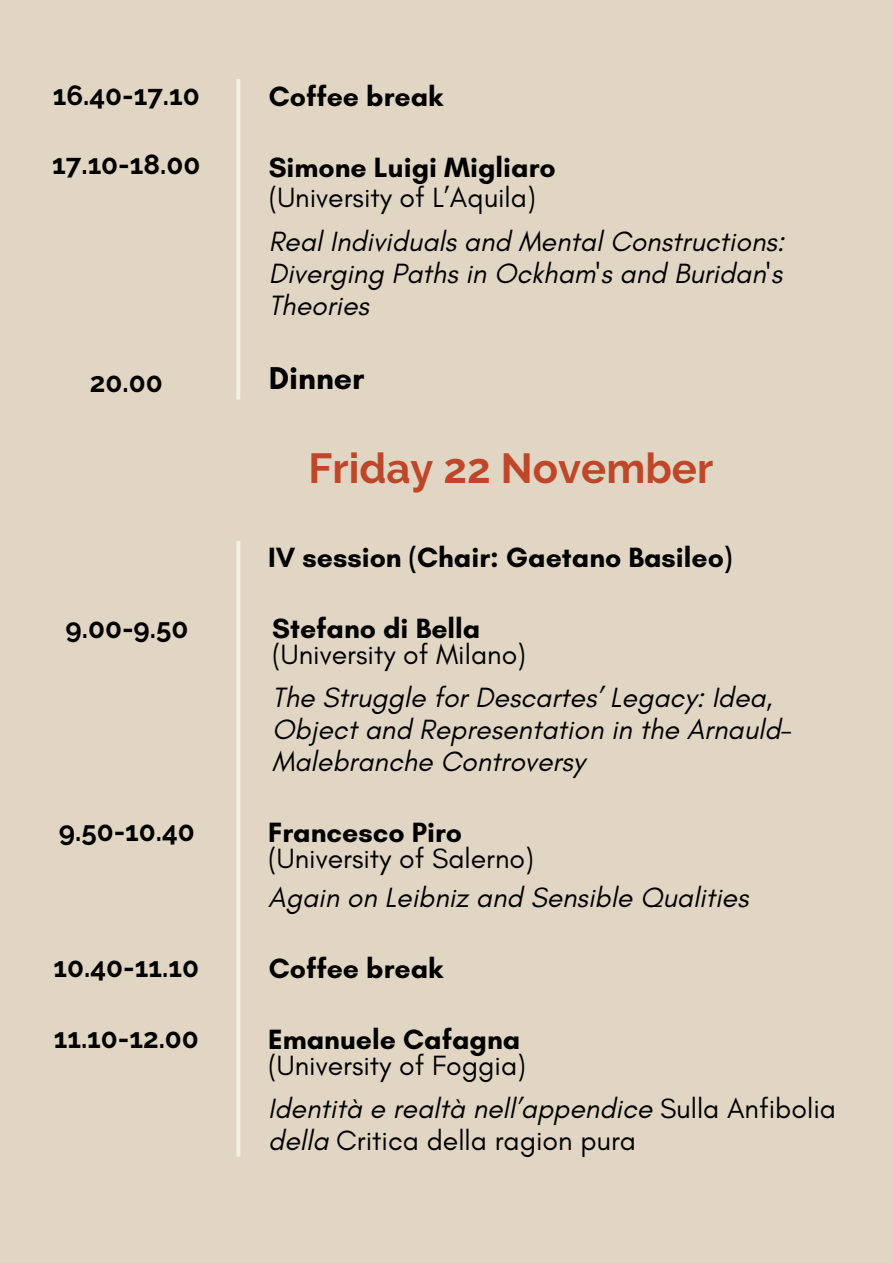
<style>
.page{position:relative;width:893px;height:1263px;background:#e1d6c3}
.page>*{position:absolute;margin:0;border:0;box-sizing:border-box;transform-origin:0 0}
.t1{font:700 41.92px "Raleway";color:#be472a}
.t2{font:700 32.17px "Glacial Indifference";color:#000}
.t3{font:italic 28.42px/32.1px "Glacial Indifference";color:#000;text-align:justify}
.t4{font:28.42px/32.1px "Glacial Indifference";color:#000}
.t5{font:700 28.42px "Glacial Indifference";color:#000}
.t6{font:700 27.67px "Raleway";color:#000}
.s1{font-style:italic}
</style>
<div class="page">
<svg style="left:236px;top:79px;width:4px;height:320px"></svg>
<svg style="left:236px;top:541px;width:4px;height:616px;background:#f1ece4"></svg>
<h3 class="t6" style="left:53px;top:79px;width:148px">16.40-17.10</h3>
<p class="t5" style="left:269px;top:79px;width:176px">Coffee break</p>
<h3 class="t6" style="left:52px;top:148px;width:150px">17.10-18.00</h3>
<h3 class="t5" style="left:269px;top:150px;width:288px">Simone Luigi Migliaro</h3>
<h3 class="t4" style="left:269px;top:181px;width:268px">(University of L’Aquila)</h3>
<p class="t3" style="left:269px;top:225px;width:517px">Real Individuals and Mental Constructions:<br>Diverging Paths in Ockham's and Buridan's Theories</p>
<h3 class="t6" style="left:90px;top:366px;width:74px">20.00</h3>
<h3 class="t6" style="left:66px;top:612px;width:124px">9.00-9.50</h3>
<h3 class="t6" style="left:59px;top:815px;width:137px">9.50-10.40</h3>
<p class="t2" style="left:269px;top:359px;width:97px">Dinner</p>
<p class="t1" style="left:308px;top:444px;width:406px">Friday 22 November</p>
<p class="t5" style="left:268px;top:540px;width:465px">IV session (Chair: Gaetano Basileo)</p>
<p class="t5" style="left:272px;top:611px;width:210px">Stefano di Bella</p>
<p class="t4" style="left:272px;top:638px;width:255px">(University of Milano)</p>
<p class="t3" style="left:272px;top:681px;width:521px;text-align:left">The Struggle for Descartes’ Legacy: Idea,<br>Object and Representation in the Arnauld-<br>Malebranche Controversy</p>
<p class="t5" style="left:268px;top:815px;width:195px">Francesco Piro</p>
<h3 class="t4" style="left:268px;top:842px;width:267px">(University of Salerno)</h3>
<p class="t3" style="left:268px;top:881px;width:482px">Again on Leibniz and Sensible Qualities</p>
<h3 class="t6" style="left:54px;top:951px;width:147px">10.40-11.10</h3>
<h3 class="t5" style="left:269px;top:951px;width:176px">Coffee break</h3>
<p class="t6" style="left:54px;top:1022px;width:147px">11.10-12.00</p>
<p class="t5" style="left:268px;top:1022px;width:254px">Emanuele Cafagna</p>
<h2 class="t4" style="left:268px;top:1049px;width:259px">(University of Foggia)</h2>
<h1 class="t4" style="left:268px;top:1091px;width:569px"><span class="s1">Identità e realtà nell’appendice</span> Sulla Anfibolia <span class="s1">della</span> Critica della ragion pura</h1>
</div>
